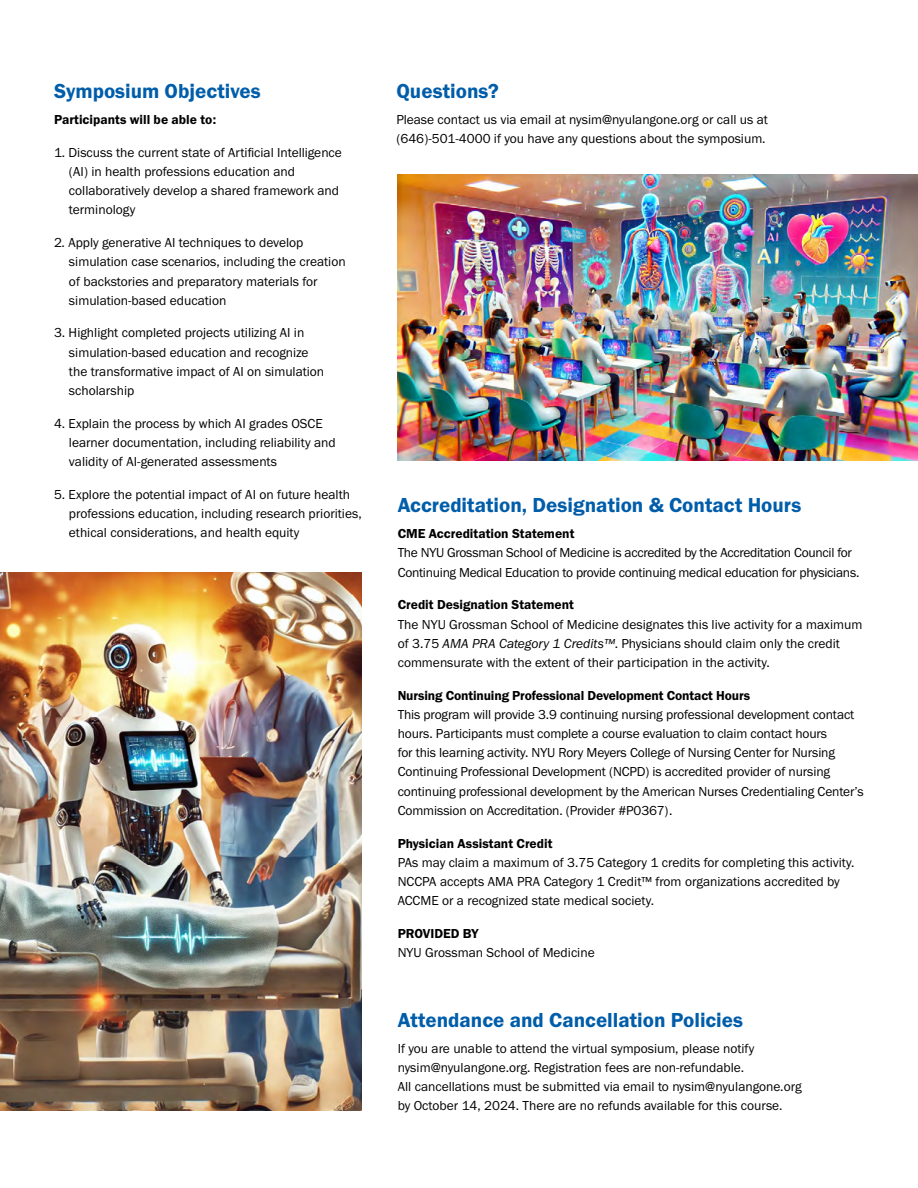
<style>
.page{position:relative;width:918px;height:1188px;background:#fff}
.page>*{position:absolute;margin:0;border:0;box-sizing:border-box;transform-origin:0 0}
.t1{font:21px "Franklin Gothic URW Dem";color:#005daa}
.t2{font:13.5px/19.2px "Franklin Gothic URW Boo";color:#000}
.t3{font:13.5px "Franklin Gothic URW Dem";color:#000}
.t4{font:13.5px/19.2px "Franklin Gothic URW Boo";letter-spacing:-.02em;color:#000}
.s1{font-family:"Franklin Gothic URW Boo Ita"}
</style>
<div class="page">
<img style="left:0;top:572px;width:362px;height:538px">
<img style="left:398px;top:174px;width:520px;height:287px">
<h1 class="t1" style="left:54px;top:78px;width:208px">Symposium Objectives</h1>
<p class="t3" style="left:54px;top:111px;width:164px">Participants will be able to:</p>
<p class="t2" style="left:69px;top:143px;width:274px;text-indent:-15px">1. Discuss the current state of Artificial Intelligence (AI) in health professions education and collaboratively develop a shared framework and terminology</p>
<p class="t2" style="left:69px;top:233px;width:278px;text-indent:-15px">2. Apply generative AI techniques to develop simulation case scenarios, including the creation of backstories and preparatory materials for simulation-based education</p>
<p class="t2" style="left:69px;top:323px;width:257px;text-indent:-15px">3. Highlight completed projects utilizing AI in simulation-based education and recognize the transformative impact of AI on simulation scholarship</p>
<p class="t2" style="left:69px;top:413px;width:268px;text-indent:-15px">4. Explain the process by which AI grades OSCE learner documentation, including reliability and validity of AI-generated assessments</p>
<p class="t2" style="left:69px;top:485px;width:294px;text-indent:-15px">5. Explore the potential impact of AI on future health professions education, including research priorities, ethical considerations, and health equity</p>
<h1 class="t1" style="left:396px;top:78px;width:104px">Questions?</h1>
<p class="t2" style="left:396px;top:110px;width:373px">Please contact us via email at nysim@nyulangone.org or call us at (646)-501-4000 if you have any questions about the symposium.</p>
<h1 class="t1" style="left:398px;top:492px;width:405px">Accreditation, Designation &amp; Contact Hours</h1>
<p class="t3" style="left:398px;top:525px;width:178px">CME Accreditation Statement</p>
<p class="t4" style="left:398px;top:543px;width:463px">The NYU Grossman School of Medicine is accredited by the Accreditation Council for<br>Continuing Medical Education to provide continuing medical education for physicians.</p>
<p class="t3" style="left:398px;top:597px;width:178px">Credit Designation Statement</p>
<p class="t2" style="left:398px;top:614px;width:466px">The NYU Grossman School of Medicine designates this live activity for a maximum of 3.75 <span class="s1">AMA PRA Category 1 Credits™</span>. Physicians should claim only the credit commensurate with the extent of their participation in the activity.</p>
<p class="t3" style="left:398px;top:687px;width:354px">Nursing Continuing Professional Development Contact Hours</p>
<p class="t2" style="left:398px;top:705px;width:468px">This program will provide 3.9 continuing nursing professional development contact hours. Participants must complete a course evaluation to claim contact hours<br>for this learning activity. NYU Rory Meyers College of Nursing Center for Nursing Continuing Professional Development (NCPD) is accredited provider of nursing continuing professional development by the American Nurses Credentialing Center’s Commission on Accreditation. (Provider #P0367).</p>
<p class="t3" style="left:398px;top:835px;width:156px">Physician Assistant Credit</p>
<p class="t2" style="left:398px;top:852px;width:458px">PAs may claim a maximum of 3.75 Category 1 credits for completing this activity.<br>NCCPA accepts AMA PRA Category 1 Credit™ from organizations accredited by<br>ACCME or a recognized state medical society.</p>
<p class="t3" style="left:398px;top:925px;width:82px">PROVIDED BY</p>
<p class="t2" style="left:398px;top:943px;width:199px">NYU Grossman School of Medicine</p>
<h1 class="t1" style="left:398px;top:1007px;width:347px">Attendance and Cancellation Policies</h1>
<p class="t2" style="left:398px;top:1038px;width:406px">If you are unable to attend the virtual symposium, please notify nysim@nyulangone.org. Registration fees are non-refundable.<br>All cancellations must be submitted via email to nysim@nyulangone.org by October 14, 2024. There are no refunds available for this course.</p>
</div>
